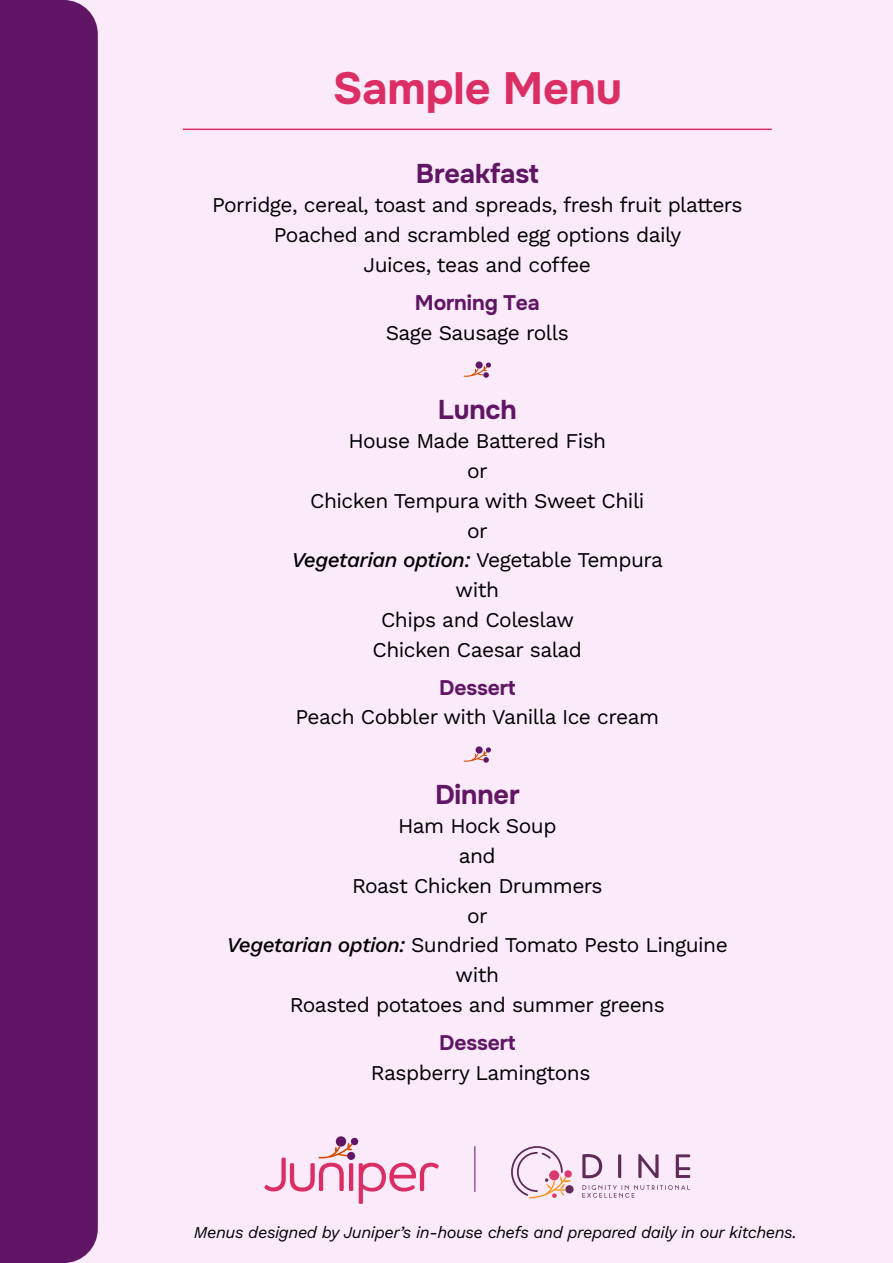
<style>
.page{position:relative;width:893px;height:1263px;background:#fbeaf9}
.page>*{position:absolute;margin:0;border:0;box-sizing:border-box;transform-origin:0 0}
.t1{font:45px "Onest";letter-spacing:-.005em;color:#db2e65}
.t2{font:27px "Onest";letter-spacing:-.005em;color:#601664}
.t3{font:21px/29.7px "Work Sans";letter-spacing:-.025em;color:#000;text-align:center}
.t4{font:21px "Onest";letter-spacing:-.005em;color:#601664}
.t5{font:italic 16.5px "Work Sans";letter-spacing:-.025em;color:#000}
.s1{font-style:italic}
</style>
<div class="page">
<div style="left:0;top:0;width:98px;height:1263px;background:#601664"></div>
<svg style="left:464px;top:362px;width:27px;height:16px"></svg>
<svg style="left:464px;top:747px;width:27px;height:16px"></svg>
<svg style="left:565px;top:1185px;width:9px;height:9px"></svg>
<svg style="left:511px;top:1146px;width:60px;height:52px"></svg>
<svg style="left:582px;top:1154px;width:20px;height:24px"></svg>
<hr style="left:618px;top:1154px;width:3px;height:24px;background:#602a58">
<svg style="left:676px;top:1154px;width:14px;height:24px"></svg>
<svg style="left:638px;top:1154px;width:21px;height:24px"></svg>
<svg style="left:582px;top:1185px;width:108px;height:13px"></svg>
<div style="left:336px;top:1136px;width:10px;height:11px;background:#601664;border-radius:50%"></div>
<svg style="left:264px;top:1142px;width:175px;height:62px"></svg>
<div style="left:351px;top:1138px;width:7px;height:7px;background:#601664;border-radius:50%"></div>
<hr style="left:474px;top:1146px;width:1px;height:46px;background:#601664">
<hr style="left:183px;top:129px;width:589px;height:1px;background:#db2e65">
<h1 class="t1" style="left:333px;top:61px;width:291px">Sample Menu</h1>
<p class="t2" style="left:416px;top:157px;width:124px">Breakfast</p>
<p class="t3" style="left:212px;top:189px;width:532px">Porridge, cereal, toast and spreads, fresh fruit platters<br>Poached and scrambled egg options daily<br>Juices, teas and coffee</p>
<p class="t4" style="left:415px;top:290px;width:126px">Morning Tea</p>
<p class="t3" style="left:386px;top:317px;width:184px">Sage Sausage rolls</p>
<p class="t2" style="left:438px;top:393px;width:81px">Lunch</p>
<p class="t3" style="left:292px;top:426px;width:373px">House Made Battered Fish<br>or<br>Chicken Tempura with Sweet Chili<br>or<br><span class="s1">Vegetarian option:</span> Vegetable Tempura with<br>Chips and Coleslaw<br>Chicken Caesar salad</p>
<p class="t4" style="left:439px;top:674px;width:78px">Dessert</p>
<p class="t3" style="left:296px;top:702px;width:365px">Peach Cobbler with Vanilla Ice cream</p>
<p class="t2" style="left:435px;top:778px;width:86px">Dinner</p>
<p class="t3" style="left:227px;top:810px;width:502px">Ham Hock Soup<br>and<br>Roast Chicken Drummers<br>or<br><span class="s1">Vegetarian option:</span> Sundried Tomato Pesto Linguine with<br>Roasted potatoes and summer greens</p>
<p class="t4" style="left:439px;top:1030px;width:78px">Dessert</p>
<p class="t3" style="left:371px;top:1057px;width:221px">Raspberry Lamingtons</p>
<p class="t5" style="left:194px;top:1220px;width:604px">Menus designed by Juniper’s in-house chefs and prepared daily in our kitchens.</p>
</div>
